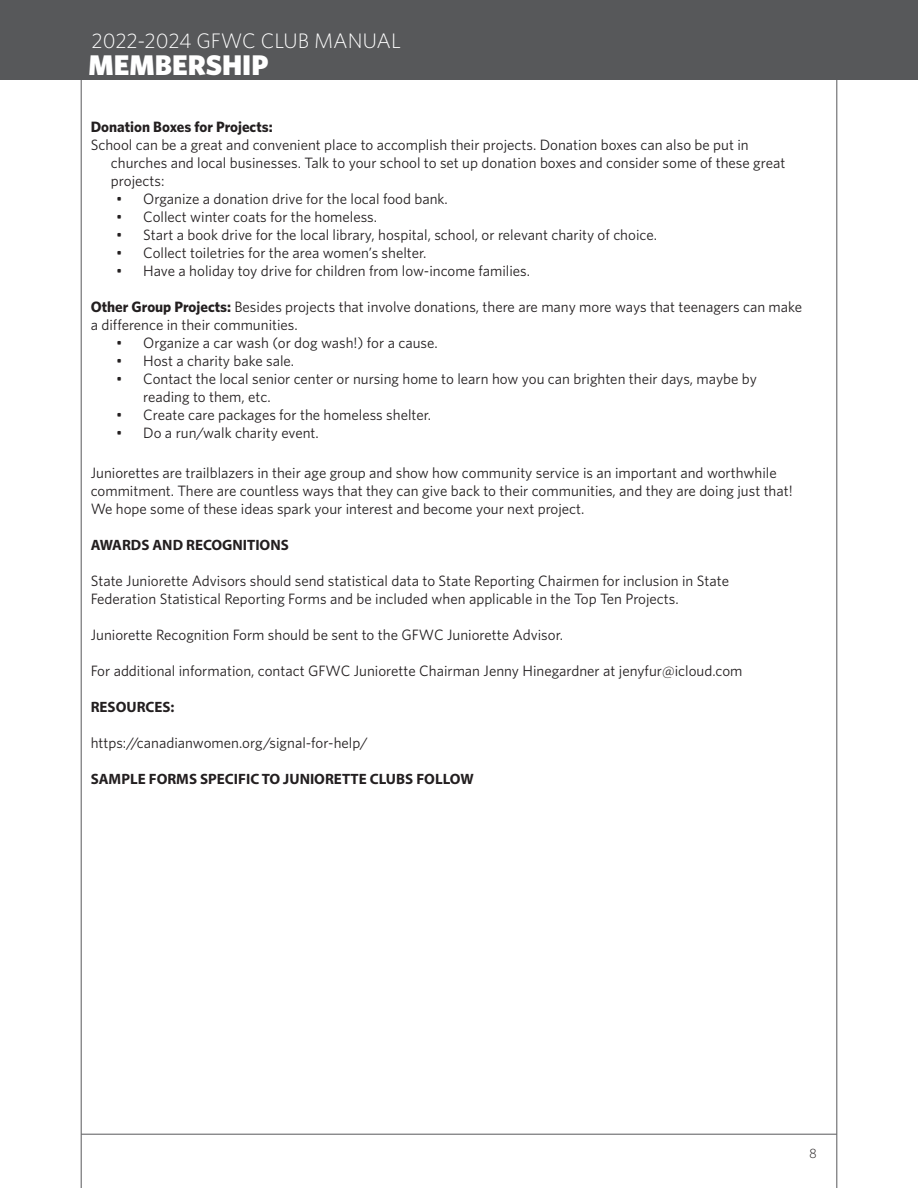
<style>
.page{position:relative;width:918px;height:1188px;background:#fff}
.page>*{position:absolute;margin:0;border:0;box-sizing:border-box;transform-origin:0 0}
.t1{font:900 28.5px "Whitney HTF";color:#fff}
.t2{font:300 21px "Whitney HTF";color:#fff}
.t3{font:15px/18px "Whitney HTF";color:#231f20}
.t4{font:700 15px "Myriad Pro";color:#231f20}
.t5{font:700 15px "Whitney HTF";color:#231f20}
.t6{font:300 13.5px "Whitney HTF";color:#231f20}
.s1{font-weight:700}
</style>
<div class="page">
<hr style="left:81px;top:1134px;width:756px;height:1px;background:#57585a">
<hr style="left:837px;top:0;width:1px;height:1188px;background:#57585a">
<hr style="left:81px;top:0;width:1px;height:1188px;background:#57585a">
<div style="left:0;top:0;width:918px;height:80px;background:#57585a"></div>
<p class="t2" style="left:92px;top:29px;width:311px">2022-2024 GFWC CLUB MANUAL</p>
<h1 class="t1" style="left:89px;top:47px;width:181px">MEMBERSHIP</h1>
<p class="t5" style="left:91px;top:118px;width:184px">Donation Boxes for Projects:</p>
<p class="t3" style="left:111px;top:136px;width:676px;text-indent:-20px">School can be a great and convenient place to accomplish their projects. Donation boxes can also be put in churches and local businesses. Talk to your school to set up donation boxes and consider some of these great projects:</p>
<p class="t3" style="left:116px;top:190px;width:333px">• Organize a donation drive for the local food bank.</p>
<p class="t3" style="left:116px;top:208px;width:262px">• Collect winter coats for the homeless.</p>
<p class="t3" style="left:116px;top:226px;width:542px">• Start a book drive for the local library, hospital, school, or relevant charity of choice.</p>
<p class="t3" style="left:116px;top:244px;width:312px">• Collect toiletries for the area women’s shelter.</p>
<p class="t3" style="left:116px;top:262px;width:415px">• Have a holiday toy drive for children from low-income families.</p>
<p class="t3" style="left:91px;top:298px;width:713px"><span class="s1">Other Group Projects:</span> Besides projects that involve donations, there are many more ways that teenagers can make</p>
<p class="t3" style="left:91px;top:316px;width:209px">a difference in their communities.</p>
<p class="t3" style="left:116px;top:334px;width:323px">• Organize a car wash (or dog wash!) for a cause.</p>
<p class="t3" style="left:116px;top:352px;width:179px">• Host a charity bake sale.</p>
<p class="t3" style="left:143px;top:370px;width:615px;text-indent:-27px">• Contact the local senior center or nursing home to learn how you can brighten their days, maybe by reading to them, etc.</p>
<p class="t3" style="left:116px;top:406px;width:316px">• Create care packages for the homeless shelter.</p>
<p class="t3" style="left:116px;top:424px;width:204px">• Do a run/walk charity event.</p>
<p class="t3" style="left:91px;top:464px;width:687px">Juniorettes are trailblazers in their age group and show how community service is an important and worthwhile</p>
<p class="t3" style="left:91px;top:482px;width:704px">commitment. There are countless ways that they can give back to their communities, and they are doing just that!</p>
<p class="t3" style="left:91px;top:500px;width:495px">We hope some of these ideas spark your interest and become your next project.</p>
<p class="t4" style="left:91px;top:535px;width:200px">AWARDS AND RECOGNITIONS</p>
<p class="t3" style="left:91px;top:572px;width:640px">State Juniorette Advisors should send statistical data to State Reporting Chairmen for inclusion in State</p>
<p class="t3" style="left:91px;top:590px;width:590px">Federation Statistical Reporting Forms and be included when applicable in the Top Ten Projects.</p>
<p class="t3" style="left:91px;top:626px;width:474px">Juniorette Recognition Form should be sent to the GFWC Juniorette Advisor.</p>
<p class="t3" style="left:91px;top:662px;width:653px">For additional information, contact GFWC Juniorette Chairman Jenny Hinegardner at jenyfur@icloud.com</p>
<p class="t4" style="left:91px;top:697px;width:85px">RESOURCES:</p>
<p class="t3" style="left:91px;top:734px;width:279px">https://canadianwomen.org/signal-for-help/</p>
<p class="t4" style="left:91px;top:769px;width:385px">SAMPLE FORMS SPECIFIC TO JUNIORETTE CLUBS FOLLOW</p>
<p class="t6" style="left:809px;top:1145px;width:9px">8</p>
</div>
